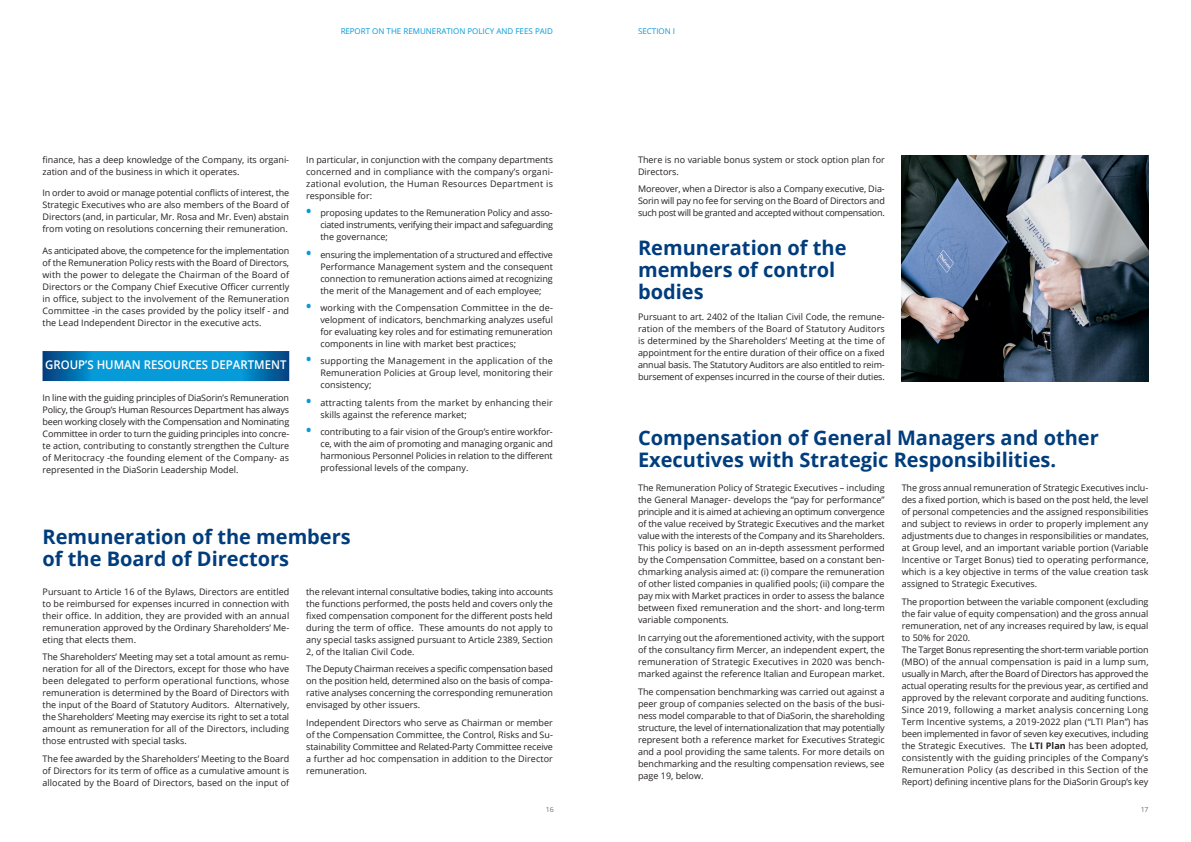
<style>
.page{position:relative;width:1191px;height:842px;background:#fff}
.page>*{position:absolute;margin:0;border:0;box-sizing:border-box;transform-origin:0 0}
.t1{font:700 20px/22px "Open Sans";color:#013d7d}
.t2{font:600 12px "Open Sans";color:#fff;scale:.95 1}
.t3{font:9px/12px "Open Sans";color:#231f20;text-align:justify}
.t4{font:8px "Open Sans";color:#069ad9}
.t5{font:7px "Open Sans";color:#6c6d70}
.s1{font-weight:700;font-size:14px;color:#069ad9}
.s2{font-weight:700}
</style>
<div class="page">
<svg style="left:43px;top:351px;width:246px;height:30px;background:#0486c5"></svg>
<img style="left:901px;top:156px;width:247px;height:225px">
<p class="t4" style="left:340px;top:25px;width:214px">REPORT ON THE REMUNERATION POLICY AND FEES PAID</p>
<p class="t4" style="left:638px;top:25px;width:39px">SECTION I</p>
<p class="t3" style="left:43px;top:153px;width:248px">finance, has a deep knowledge of the Company, its organi&shy;zation and of the business in which it operates.</p>
<p class="t3" style="left:43px;top:187px;width:248px">In order to avoid or manage potential conflicts of interest, the Strategic Executives who are also members of the Board of Directors (and, in particular, Mr. Rosa and Mr. Even) abstain from voting on resolutions concerning their remuneration.</p>
<p class="t3" style="left:43px;top:245px;width:248px">As anticipated above, the competence for the implementation of the Remuneration Policy rests with the Board of Directors, with the power to delegate the Chairman of the Board of Directors or the Company Chief Executive Officer currently in office, subject to the involvement of the Remuneration Committee -in the cases provided by the policy itself - and the Lead Independent Director in the executive acts.</p>
<h2 class="t2" style="left:45px;top:357px;width:255px">GROUP’S HUMAN RESOURCES DEPARTMENT</h2>
<p class="t3" style="left:43px;top:392px;width:248px">In line with the guiding principles of DiaSorin’s Remuneration Policy, the Group’s Human Resources Department has always been working closely with the Compensation and Nominating Committee in order to turn the guiding principles into concre&shy;te action, contributing to constantly strengthen the Culture of Meritocracy -the founding element of the Company- as represented in the DiaSorin Leadership Model.</p>
<p class="t3" style="left:306px;top:153px;width:248px">In particular, in conjunction with the company departments concerned and in compliance with the company’s organi&shy;zational evolution, the Human Resources Department is responsible for:</p>
<p class="t3" style="left:320px;top:207px;width:234px;text-indent:-14px"><span class="s1">•</span> proposing updates to the Remuneration Policy and asso&shy;ciated instruments, verifying their impact and safeguarding the governance;</p>
<p class="t3" style="left:320px;top:248px;width:234px;text-indent:-14px"><span class="s1">•</span> ensuring the implementation of a structured and effective Performance Management system and the consequent connection to remuneration actions aimed at recognizing the merit of the Management and of each employee;</p>
<p class="t3" style="left:320px;top:301px;width:234px;text-indent:-14px"><span class="s1">•</span> working with the Compensation Committee in the de&shy;velopment of indicators, benchmarking analyzes useful for evaluating key roles and for estimating remuneration components in line with market best practices;</p>
<p class="t3" style="left:320px;top:355px;width:234px;text-indent:-14px"><span class="s1">•</span> supporting the Management in the application of the Remuneration Policies at Group level, monitoring their consistency;</p>
<p class="t3" style="left:320px;top:396px;width:234px;text-indent:-14px"><span class="s1">•</span> attracting talents from the market by enhancing their skills against the reference market;</p>
<p class="t3" style="left:320px;top:426px;width:234px;text-indent:-14px"><span class="s1">•</span> contributing to a fair vision of the Group’s entire workfor&shy;ce, with the aim of promoting and managing organic and harmonious Personnel Policies in relation to the different professional levels of the company.</p>
<h1 class="t1" style="left:43px;top:525px;width:310px">Remuneration of the members of the Board of Directors</h1>
<p class="t3" style="left:43px;top:585px;width:248px">Pursuant to Article 16 of the Bylaws, Directors are entitled to be reimbursed for expenses incurred in connection with their office. In addition, they are provided with an annual remuneration approved by the Ordinary Shareholders’ Me&shy;eting that elects them.</p>
<p class="t3" style="left:43px;top:651px;width:248px">The Shareholders’ Meeting may set a total amount as remu&shy;neration for all of the Directors, except for those who have been delegated to perform operational functions, whose remuneration is determined by the Board of Directors with the input of the Board of Statutory Auditors. Alternatively, the Shareholders’ Meeting may exercise its right to set a total amount as remuneration for all of the Directors, including those entrusted with special tasks.</p>
<p class="t3" style="left:43px;top:752px;width:248px">The fee awarded by the Shareholders’ Meeting to the Board of Directors for its term of office as a cumulative amount is allocated by the Board of Directors, based on the input of</p>
<p class="t3" style="left:306px;top:585px;width:248px">the relevant internal consultative bodies, taking into accounts the functions performed, the posts held and covers only the fixed compensation component for the different posts held during the term of office. These amounts do not apply to any special tasks assigned pursuant to Article 2389, Section 2, of the Italian Civil Code.</p>
<p class="t3" style="left:306px;top:663px;width:248px">The Deputy Chairman receives a specific compensation based on the position held, determined also on the basis of compa&shy;rative analyses concerning the corresponding remuneration envisaged by other issuers.</p>
<p class="t3" style="left:306px;top:716px;width:248px">Independent Directors who serve as Chairman or member of the Compensation Committee, the Control, Risks and Su&shy;stainability Committee and Related-Party Committee receive a further ad hoc compensation in addition to the Director remuneration.</p>
<p class="t3" style="left:638px;top:153px;width:248px">There is no variable bonus system or stock option plan for<br>Directors.</p>
<p class="t3" style="left:638px;top:183px;width:248px">Moreover, when a Director is also a Company executive, Dia-Sorin will pay no fee for serving on the Board of Directors and such post will be granted and accepted without compensation.</p>
<h1 class="t1" style="left:638px;top:236px;width:210px">Remuneration of the members of control bodies</h1>
<p class="t3" style="left:638px;top:311px;width:248px">Pursuant to art. 2402 of the Italian Civil Code, the remune&shy;ration of the members of the Board of Statutory Auditors is determined by the Shareholders’ Meeting at the time of appointment for the entire duration of their office on a fixed annual basis. The Statutory Auditors are also entitled to reim&shy;bursement of expenses incurred in the course of their duties.</p>
<h1 class="t1" style="left:638px;top:426px;width:462px">Compensation of General Managers and other<br>Executives with Strategic Responsibilities.</h1>
<p class="t3" style="left:638px;top:482px;width:248px">The Remuneration Policy of Strategic Executives – including the General Manager- develops the “pay for performance” principle and it is aimed at achieving an optimum convergence of the value received by Strategic Executives and the market value with the interests of the Company and its Shareholders.<br>This policy is based on an in-depth assessment performed by the Compensation Committee, based on a constant ben&shy;chmarking analysis aimed at: (i) compare the remuneration of other listed companies in qualified pools; (ii) compare the pay mix with Market practices in order to assess the balance between fixed remuneration and the short- and long-term variable components.</p>
<p class="t3" style="left:638px;top:631px;width:248px">In carrying out the aforementioned activity, with the support of the consultancy firm Mercer, an independent expert, the remuneration of Strategic Executives in 2020 was bench&shy;marked against the reference Italian and European market.</p>
<p class="t3" style="left:638px;top:685px;width:248px">The compensation benchmarking was carried out against a peer group of companies selected on the basis of the busi&shy;ness model comparable to that of DiaSorin, the shareholding structure, the level of internationalization that may potentially represent both a reference market for Executives Strategic and a pool providing the same talents. For more details on benchmarking and the resulting compensation reviews, see page 19, below.</p>
<p class="t3" style="left:901px;top:482px;width:248px">The gross annual remuneration of Strategic Executives inclu&shy;des a fixed portion, which is based on the post held, the level of personal competencies and the assigned responsibilities and subject to reviews in order to properly implement any adjustments due to changes in responsibilities or mandates, at Group level, and an important variable portion (Variable Incentive or Target Bonus) tied to operating performance, which is a key objective in terms of the value creation task assigned to Strategic Executives.</p>
<p class="t3" style="left:901px;top:595px;width:248px;text-align:left">The proportion between the variable component (excluding the fair value of equity compensation) and the gross annual remuneration, net of any increases required by law, is equal to 50% for 2020.<br>The Target Bonus representing the short-term variable portion (MBO) of the annual compensation is paid in a lump sum, usually in March, after the Board of Directors has approved the actual operating results for the previous year, as certified and approved by the relevant corporate and auditing functions.<br>Since 2019, following a market analysis concerning Long Term Incentive systems, a 2019-2022 plan (“LTI Plan”) has been implemented in favor of seven key executives, including the Strategic Executives. The <span class="s2">LTI Plan</span> has been adopted, consistently with the guiding principles of the Company’s Remuneration Policy (as described in this Section of the Report) defining incentive plans for the DiaSorin Group’s key</p>
<p class="t5" style="left:545px;top:804px;width:10px">16</p>
<p class="t5" style="left:1140px;top:804px;width:10px">17</p>
</div>
